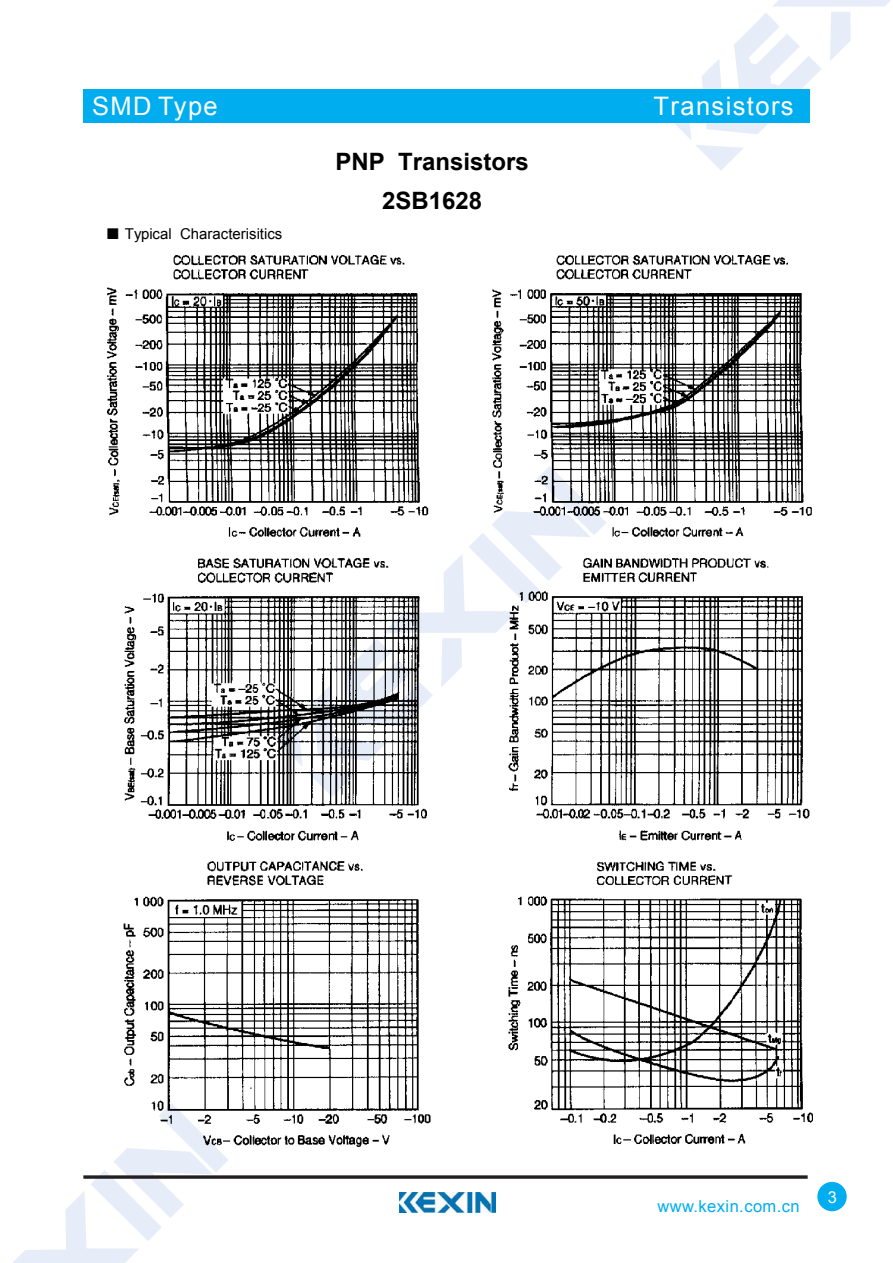
<style>
.page{position:relative;width:893px;height:1263px;background:#fff}
.page>*{position:absolute;margin:0;border:0;box-sizing:border-box;transform-origin:0 0}
.t1{font:25.5px "Arial";letter-spacing:.055em;color:#fff}
.t2{font:700 24px/39.3px "Arial";color:#000;text-align:center}
.t3{font:16.5px "Arial";letter-spacing:.025em;color:#00adef}
.t4{font:16.5px "Arial";color:#fff}
.t5{font:15px "Arial";color:#000}
.s1{font-family:"Sim Sun"}
</style>
<div class="page">
<svg style="left:674px;top:0;width:216px;height:170px"></svg>
<svg style="left:13px;top:1147px;width:215px;height:116px"></svg>
<div style="left:83px;top:89px;width:726px;height:34px;background:#00adef"></div>
<svg style="left:83px;top:1175px;width:725px;height:4px"></svg>
<div style="left:817px;top:1182px;width:30px;height:29px;background:#00adef;border-radius:50%"></div>
<img style="left:400px;top:1193px;width:95px;height:20px">
<img style="left:107px;top:255px;width:705px;height:892px">
<h1 class="t1" style="left:92px;top:89px;width:127px">SMD Type</h1>
<p class="t5" style="left:106px;top:224px;width:178px"><span class="s1">■</span> Typical Characterisitics</p>
<h2 class="t2" style="left:336px;top:143px;width:195px">PNP Transistors<br>2SB1628</h2>
<h1 class="t1" style="left:654px;top:89px;width:141px">Transistors</h1>
<p class="t3" style="left:657px;top:1196px;width:144px">www.kexin.com.cn</p>
<p class="t4" style="left:828px;top:1186px;width:11px">3</p>
</div>
